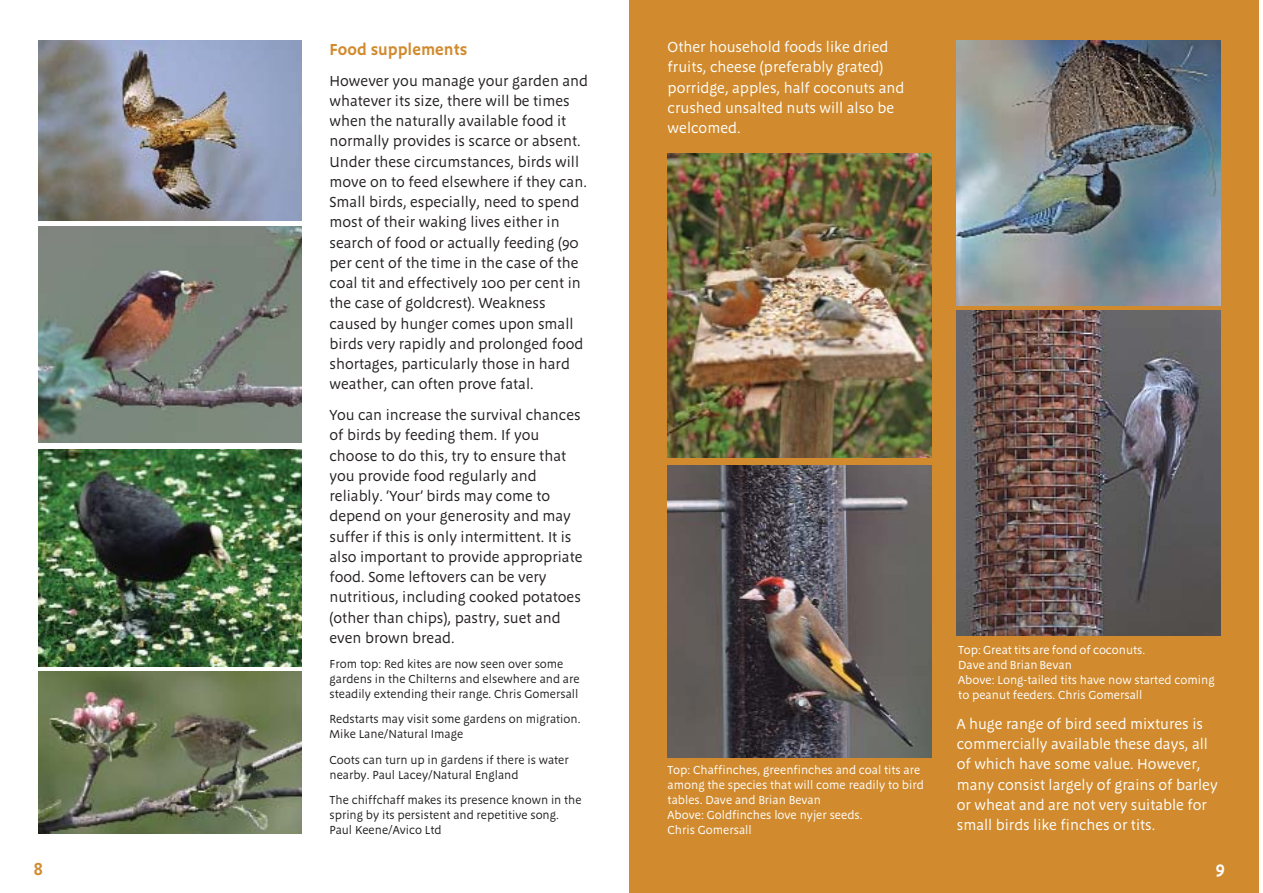
<style>
.page{position:relative;width:1263px;height:893px;background:#fff}
.page>*{position:absolute;margin:0;border:0;box-sizing:border-box;transform-origin:0 0}
.t1{font:600 18px "Megano";color:#fff}
.t2{font:600 18px "Megano";color:#d18b2e}
.t3{font:600 16.5px "Megano";color:#d18b2e}
.t4{font:15px/20.2px "Megano";color:#231f20}
.t5{font:15px/20.2px "Megano";color:#fff}
.t6{font:12px/15px "Megano";color:#231f20}
.t7{font:12px/15px "Megano";color:#fff}
</style>
<div class="page">
<div style="left:629px;top:0;width:630px;height:893px;background:#d18b2e"></div>
<img style="left:38px;top:41px;width:264px;height:180px">
<img style="left:38px;top:226px;width:264px;height:217px">
<img style="left:38px;top:449px;width:264px;height:218px">
<img style="left:38px;top:672px;width:264px;height:162px">
<img style="left:668px;top:466px;width:263px;height:292px">
<img style="left:957px;top:41px;width:263px;height:265px">
<img style="left:957px;top:310px;width:263px;height:325px">
<img style="left:668px;top:153px;width:263px;height:304px">
<p class="t2" style="left:34px;top:861px;width:10px">8</p>
<p class="t3" style="left:329px;top:42px;width:139px">Food supplements</p>
<p class="t4" style="left:329px;top:71px;width:260px">However you manage your garden and whatever its size, there will be times when the naturally available food it normally provides is scarce or absent.<br>Under these circumstances, birds will move on to feed elsewhere if they can.<br>Small birds, especially, need to spend most of their waking lives either in search of food or actually feeding (90 per cent of the time in the case of the coal tit and effectively 100 per cent in the case of goldcrest). Weakness caused by hunger comes upon small birds very rapidly and prolonged food shortages, particularly those in hard weather, can often prove fatal.</p>
<p class="t4" style="left:329px;top:406px;width:255px">You can increase the survival chances of birds by feeding them. If you choose to do this, try to ensure that you provide food regularly and reliably. ‘Your’ birds may come to depend on your generosity and may suffer if this is only intermittent. It is also important to provide appropriate food. Some leftovers can be very nutritious, including cooked potatoes (other than chips), pastry, suet and even brown bread.</p>
<p class="t6" style="left:329px;top:657px;width:252px">From top: Red kites are now seen over some gardens in the Chilterns and elsewhere and are steadily extending their range. Chris Gomersall</p>
<p class="t6" style="left:329px;top:713px;width:253px">Redstarts may visit some gardens on migration.<br>Mike Lane/Natural Image</p>
<p class="t6" style="left:329px;top:753px;width:241px">Coots can turn up in gardens if there is water nearby. Paul Lacey/Natural England</p>
<p class="t6" style="left:329px;top:794px;width:254px">The chiffchaff makes its presence known in the spring by its persistent and repetitive song.<br>Paul Keene/Avico Ltd</p>
<p class="t5" style="left:668px;top:38px;width:238px">Other household foods like dried fruits, cheese (preferably grated) porridge, apples, half coconuts and crushed unsalted nuts will also be welcomed.</p>
<p class="t7" style="left:668px;top:764px;width:258px">Top: Chaffinches, greenfinches and coal tits are among the species that will come readily to bird tables. Dave and Brian Bevan<br>Above: Goldfinches love nyjer seeds.<br>Chris Gomersall</p>
<p class="t7" style="left:958px;top:644px;width:258px">Top: Great tits are fond of coconuts.<br>Dave and Brian Bevan<br>Above: Long-tailed tits have now started coming to peanut feeders. Chris Gomersall</p>
<p class="t5" style="left:957px;top:715px;width:262px">A huge range of bird seed mixtures is commercially available these days, all of which have some value. However, many consist largely of grains of barley or wheat and are not very suitable for small birds like finches or tits.</p>
<p class="t1" style="left:1216px;top:860px;width:10px">9</p>
</div>
